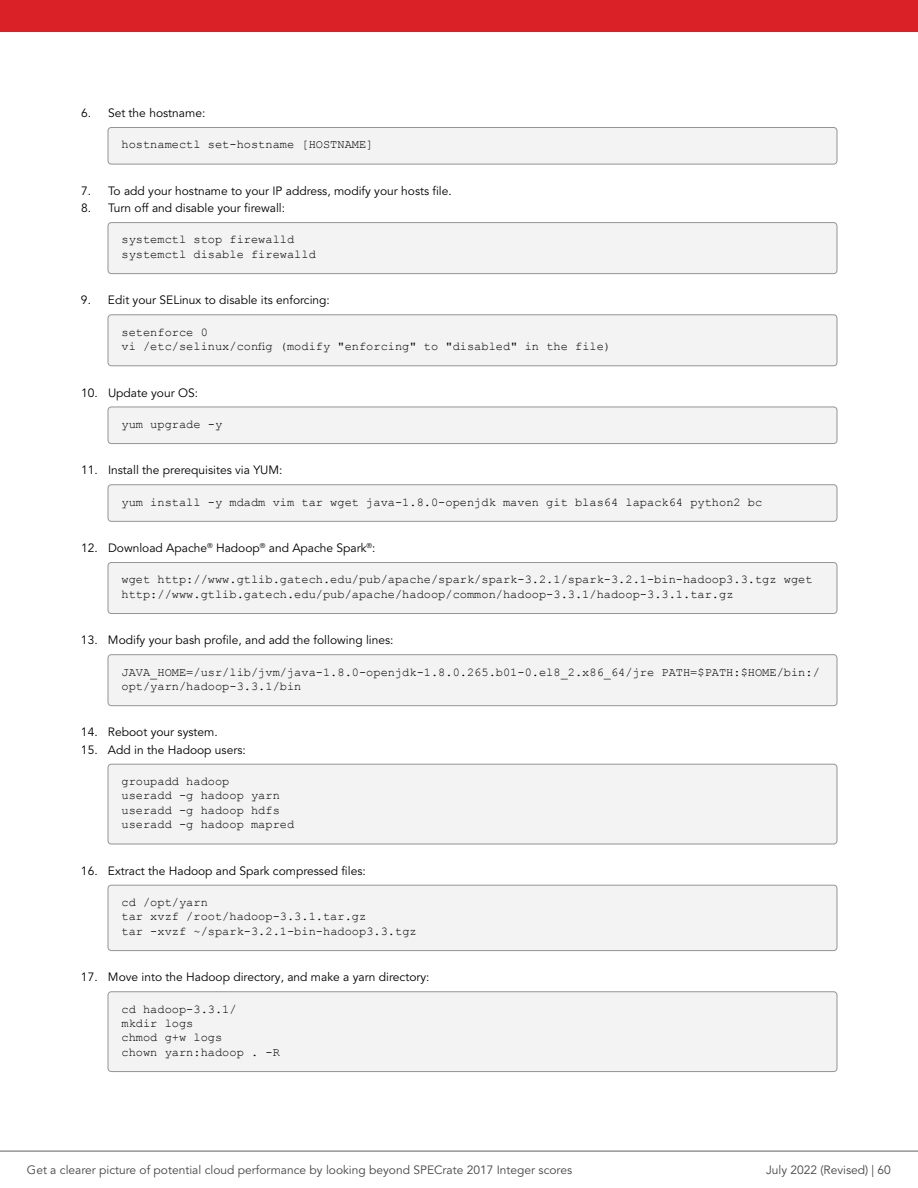
<style>
.page{position:relative;width:918px;height:1188px;background:#fff}
.page>*{position:absolute;margin:0;border:0;box-sizing:border-box;transform-origin:0 0}
.t1{font:12px/14.4px "Courier New";color:#000}
.t2{font:12px "Avenir LT Pro";color:#000}
.t3{font:12px "Avenir LT Pro";color:#464547}
</style>
<div class="page">
<div style="left:108px;top:127px;width:729px;height:37px;background:#f3f3f4;border-radius:3px"></div>
<div style="left:108px;top:127px;width:729px;height:37px;border:1px solid #939598;border-radius:3px"></div>
<div style="left:108px;top:223px;width:729px;height:51px;background:#f3f3f4;border-radius:3px"></div>
<div style="left:108px;top:222px;width:729px;height:52px;border:1px solid #939598;border-radius:3px"></div>
<div style="left:108px;top:315px;width:729px;height:51px;background:#f3f3f4;border-radius:3px"></div>
<div style="left:108px;top:315px;width:729px;height:51px;border:1px solid #939598;border-radius:3px"></div>
<div style="left:108px;top:407px;width:729px;height:37px;background:#f3f3f4;border-radius:3px"></div>
<div style="left:108px;top:407px;width:729px;height:37px;border:1px solid #939598;border-radius:3px"></div>
<div style="left:108px;top:485px;width:729px;height:36px;background:#f3f3f4;border-radius:3px"></div>
<div style="left:108px;top:485px;width:729px;height:37px;border:1px solid #939598;border-radius:3px"></div>
<div style="left:108px;top:563px;width:729px;height:51px;background:#f3f3f4;border-radius:3px"></div>
<div style="left:108px;top:562px;width:729px;height:52px;border:1px solid #939598;border-radius:3px"></div>
<div style="left:108px;top:655px;width:729px;height:51px;background:#f3f3f4;border-radius:3px"></div>
<div style="left:108px;top:654px;width:729px;height:52px;border:1px solid #939598;border-radius:3px"></div>
<div style="left:108px;top:764px;width:729px;height:80px;background:#f3f3f4;border-radius:3px"></div>
<div style="left:108px;top:764px;width:729px;height:80px;border:1px solid #939598;border-radius:3px"></div>
<div style="left:108px;top:885px;width:729px;height:66px;background:#f3f3f4;border-radius:3px"></div>
<div style="left:108px;top:885px;width:729px;height:66px;border:1px solid #939598;border-radius:3px"></div>
<div style="left:108px;top:992px;width:729px;height:80px;background:#f3f3f4;border-radius:3px"></div>
<div style="left:108px;top:992px;width:729px;height:80px;border:1px solid #939598;border-radius:3px"></div>
<hr style="left:0;top:1151px;width:918px;height:1px;background:#616264">
<div style="left:0;top:0;width:918px;height:32px;background:#da2128"></div>
<p class="t2" style="left:81px;top:106px;width:126px">6. Set the hostname:</p>
<p class="t1" style="left:122px;top:137px;width:254px">hostnamectl set-hostname [HOSTNAME]</p>
<p class="t2" style="left:81px;top:184px;width:372px">7. To add your hostname to your IP address, modify your hosts file.</p>
<p class="t2" style="left:81px;top:201px;width:206px">8. Turn off and disable your firewall:</p>
<p class="t1" style="left:121px;top:232px;width:196px">systemctl stop firewalld systemctl disable firewalld</p>
<p class="t2" style="left:81px;top:293px;width:250px">9. Edit your SELinux to disable its enforcing:</p>
<p class="t1" style="left:121px;top:324px;width:491px">setenforce 0<br>vi /etc/selinux/config (modify "enforcing" to "disabled" in the file)</p>
<p class="t2" style="left:81px;top:385px;width:119px">10. Update your OS:</p>
<p class="t1" style="left:122px;top:416px;width:102px">yum upgrade -y</p>
<p class="t2" style="left:81px;top:463px;width:203px">11. Install the prerequisites via YUM:</p>
<p class="t1" style="left:122px;top:494px;width:642px">yum install -y mdadm vim tar wget java-1.8.0-openjdk maven git blas64 lapack64 python2 bc</p>
<p class="t2" style="left:81px;top:541px;width:296px">12. Download Apache<sup>®</sup> Hadoop<sup>®</sup> and Apache Spark<sup>®</sup>:</p>
<p class="t1" style="left:121px;top:572px;width:693px">wget http://www.gtlib.gatech.edu/pub/apache/spark/spark-3.2.1/spark-3.2.1-bin-hadoop3.3.tgz wget http://www.gtlib.gatech.edu/pub/apache/hadoop/common/hadoop-3.3.1/hadoop-3.3.1.tar.gz</p>
<p class="t2" style="left:81px;top:633px;width:314px">13. Modify your bash profile, and add the following lines:</p>
<p class="t1" style="left:121px;top:664px;width:700px">JAVA_HOME=/usr/lib/jvm/java-1.8.0-openjdk-1.8.0.265.b01-0.el8_2.x86_64/jre PATH=$PATH:$HOME/bin:/ opt/yarn/hadoop-3.3.1/bin</p>
<p class="t2" style="left:81px;top:725px;width:138px">14. Reboot your system.</p>
<p class="t2" style="left:81px;top:742px;width:166px">15. Add in the Hadoop users:</p>
<p class="t1" style="left:121px;top:774px;width:174px">groupadd hadoop<br>useradd -g hadoop yarn useradd -g hadoop hdfs useradd -g hadoop mapred</p>
<p class="t2" style="left:81px;top:863px;width:286px">16. Extract the Hadoop and Spark compressed files:</p>
<p class="t1" style="left:121px;top:895px;width:297px">cd /opt/yarn<br>tar xvzf /root/hadoop-3.3.1.tar.gz<br>tar -xvzf ~/spark-3.2.1-bin-hadoop3.3.tgz</p>
<p class="t2" style="left:81px;top:970px;width:350px">17. Move into the Hadoop directory, and make a yarn directory:</p>
<p class="t1" style="left:121px;top:1001px;width:160px">cd hadoop-3.3.1/<br>mkdir logs<br>chmod g+w logs<br>chown yarn:hadoop . -R</p>
<p class="t3" style="left:27px;top:1163px;width:547px">Get a clearer picture of potential cloud performance by looking beyond SPECrate 2017 Integer scores</p>
<p class="t3" style="left:766px;top:1163px;width:126px">July 2022 (Revised) | 60</p>
</div>
